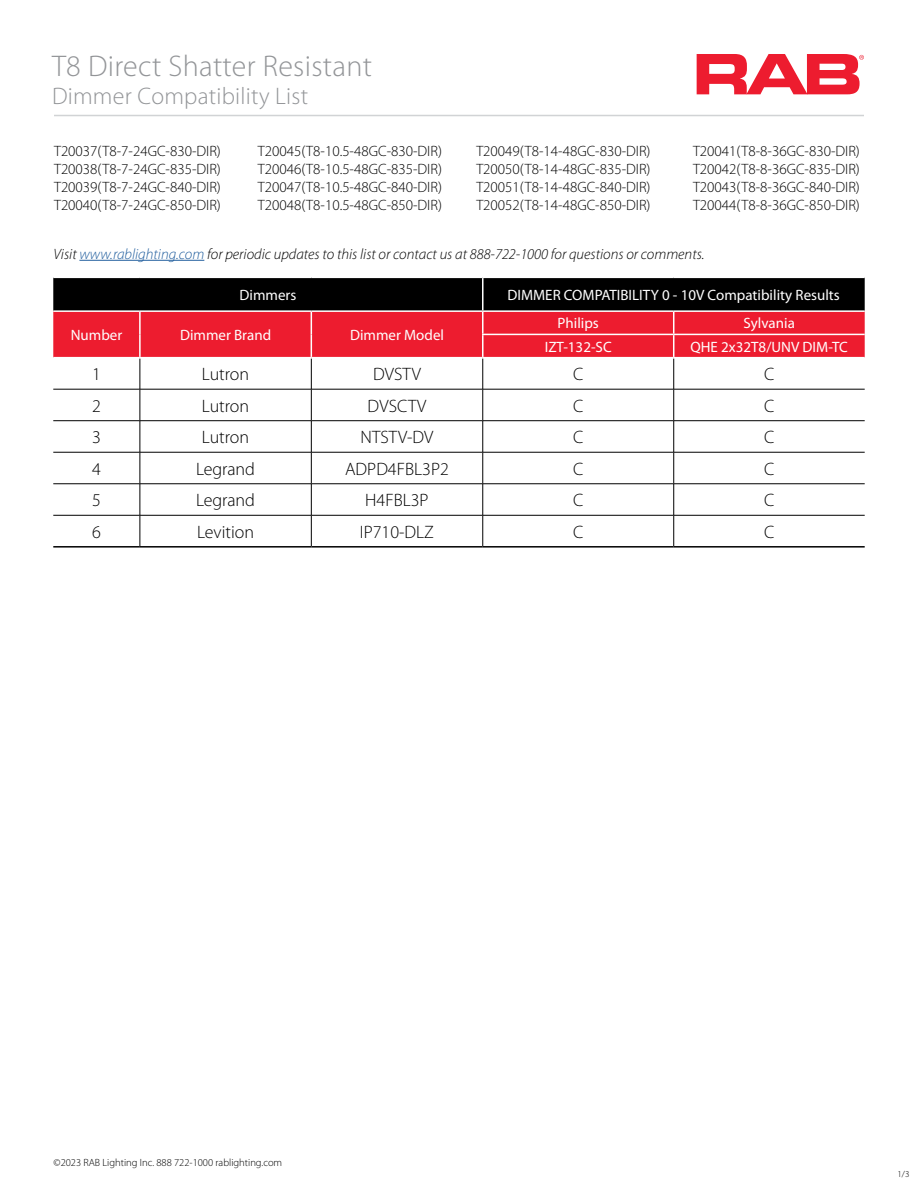
<style>
.page{position:relative;width:918px;height:1188px;background:#fff}
.page>*{position:absolute;margin:0;border:0;box-sizing:border-box;transform-origin:0 0}
.t1{font:300 30px "Myriad Pro";letter-spacing:.01em;color:#939598}
.t2{font:300 24px "Myriad Pro";letter-spacing:.01em;color:#939598}
.t3{font:300 18px "Myriad Pro";color:#000}
.t4{font:300 15px/18px "Myriad Pro";color:#000;text-align:justify}
.t5{font:15px "Myriad Pro";color:#fff}
.t6{font:italic 300 15px "Myriad Pro";color:#000}
.t7{font:300 10.5px "Myriad Pro";color:#000}
.t8{font:300 9px "Myriad Pro";color:#000}
.s1{color:#215e9e}
</style>
<div class="page">
<hr style="left:54px;top:115px;width:810px;height:1px;background:#d1d3d5">
<svg style="left:697px;top:54px;width:167px;height:40px"></svg>
<hr style="left:79px;top:260px;width:125px;height:1px;background:#215e9e">
<hr style="left:53px;top:546px;width:87px;height:2px;background:#000">
<hr style="left:140px;top:546px;width:171px;height:2px;background:#000">
<hr style="left:311px;top:546px;width:172px;height:2px;background:#000">
<hr style="left:483px;top:546px;width:191px;height:2px;background:#000">
<hr style="left:674px;top:546px;width:191px;height:2px;background:#000">
<hr style="left:140px;top:358px;width:1px;height:31px;background:#000">
<hr style="left:311px;top:358px;width:1px;height:31px;background:#000">
<hr style="left:483px;top:358px;width:1px;height:31px;background:#000">
<hr style="left:673px;top:358px;width:1px;height:31px;background:#000">
<hr style="left:53px;top:389px;width:87px;height:1px;background:#000">
<hr style="left:140px;top:389px;width:171px;height:1px;background:#000">
<hr style="left:140px;top:389px;width:1px;height:32px;background:#000">
<hr style="left:311px;top:389px;width:172px;height:1px;background:#000">
<hr style="left:311px;top:389px;width:1px;height:32px;background:#000">
<hr style="left:483px;top:389px;width:191px;height:1px;background:#000">
<hr style="left:483px;top:389px;width:1px;height:32px;background:#000">
<hr style="left:674px;top:389px;width:191px;height:1px;background:#000">
<hr style="left:673px;top:389px;width:1px;height:32px;background:#000">
<hr style="left:53px;top:420px;width:87px;height:1px;background:#000">
<hr style="left:140px;top:420px;width:171px;height:1px;background:#000">
<hr style="left:140px;top:421px;width:1px;height:31px;background:#000">
<hr style="left:311px;top:420px;width:172px;height:1px;background:#000">
<hr style="left:311px;top:421px;width:1px;height:31px;background:#000">
<hr style="left:483px;top:420px;width:191px;height:1px;background:#000">
<hr style="left:483px;top:421px;width:1px;height:31px;background:#000">
<hr style="left:674px;top:420px;width:191px;height:1px;background:#000">
<hr style="left:673px;top:421px;width:1px;height:31px;background:#000">
<hr style="left:53px;top:452px;width:87px;height:1px;background:#000">
<hr style="left:140px;top:452px;width:171px;height:1px;background:#000">
<hr style="left:140px;top:452px;width:1px;height:32px;background:#000">
<hr style="left:311px;top:452px;width:172px;height:1px;background:#000">
<hr style="left:311px;top:452px;width:1px;height:32px;background:#000">
<hr style="left:483px;top:452px;width:191px;height:1px;background:#000">
<hr style="left:483px;top:452px;width:1px;height:32px;background:#000">
<hr style="left:674px;top:452px;width:191px;height:1px;background:#000">
<hr style="left:673px;top:452px;width:1px;height:32px;background:#000">
<hr style="left:53px;top:484px;width:87px;height:1px;background:#000">
<hr style="left:140px;top:484px;width:171px;height:1px;background:#000">
<hr style="left:140px;top:484px;width:1px;height:31px;background:#000">
<hr style="left:311px;top:484px;width:172px;height:1px;background:#000">
<hr style="left:311px;top:484px;width:1px;height:31px;background:#000">
<hr style="left:483px;top:484px;width:191px;height:1px;background:#000">
<hr style="left:483px;top:484px;width:1px;height:31px;background:#000">
<hr style="left:674px;top:484px;width:191px;height:1px;background:#000">
<hr style="left:673px;top:484px;width:1px;height:31px;background:#000">
<hr style="left:53px;top:515px;width:87px;height:1px;background:#000">
<hr style="left:140px;top:515px;width:171px;height:1px;background:#000">
<hr style="left:140px;top:515px;width:1px;height:31px;background:#000">
<hr style="left:311px;top:515px;width:172px;height:1px;background:#000">
<hr style="left:311px;top:515px;width:1px;height:31px;background:#000">
<hr style="left:483px;top:515px;width:191px;height:1px;background:#000">
<hr style="left:483px;top:515px;width:1px;height:31px;background:#000">
<hr style="left:674px;top:515px;width:191px;height:1px;background:#000">
<hr style="left:673px;top:515px;width:1px;height:31px;background:#000">
<svg style="left:53px;top:277px;width:812px;height:80px;background:#8b151f"></svg>
<hr style="left:482px;top:335px;width:2px;height:22px;background:#fff">
<hr style="left:53px;top:277px;width:87px;height:1px;background:#fff">
<hr style="left:140px;top:277px;width:171px;height:1px;background:#fff">
<hr style="left:311px;top:277px;width:172px;height:1px;background:#fff">
<hr style="left:482px;top:278px;width:2px;height:32px;background:#fff">
<hr style="left:53px;top:310px;width:87px;height:2px;background:#fff">
<hr style="left:140px;top:310px;width:171px;height:2px;background:#fff">
<hr style="left:311px;top:310px;width:172px;height:2px;background:#fff">
<hr style="left:483px;top:310px;width:191px;height:2px;background:#fff">
<hr style="left:674px;top:310px;width:191px;height:2px;background:#fff">
<h1 class="t1" style="left:52px;top:49px;width:321px">T8 Direct Shatter Resistant</h1>
<h2 class="t2" style="left:52px;top:83px;width:258px">Dimmer Compatibility List</h2>
<p class="t4" style="left:54px;top:143px;width:168px">T20037(T8-7-24GC-830-DIR)<br>T20038(T8-7-24GC-835-DIR)<br>T20039(T8-7-24GC-840-DIR)<br>T20040(T8-7-24GC-850-DIR)</p>
<p class="t4" style="left:258px;top:143px;width:186px">T20045(T8-10.5-48GC-830-DIR)<br>T20046(T8-10.5-48GC-835-DIR)<br>T20047(T8-10.5-48GC-840-DIR)<br>T20048(T8-10.5-48GC-850-DIR)</p>
<p class="t4" style="left:476px;top:143px;width:176px">T20049(T8-14-48GC-830-DIR)<br>T20050(T8-14-48GC-835-DIR)<br>T20051(T8-14-48GC-840-DIR)<br>T20052(T8-14-48GC-850-DIR)</p>
<p class="t4" style="left:693px;top:143px;width:168px">T20041(T8-8-36GC-830-DIR)<br>T20042(T8-8-36GC-835-DIR)<br>T20043(T8-8-36GC-840-DIR)<br>T20044(T8-8-36GC-850-DIR)</p>
<p class="t6" style="left:54px;top:245px;width:652px">Visit <span class="s1">www.rablighting.com</span> for periodic updates to this list or contact us at 888-722-1000 for questions or comments.</p>
<p class="t5" style="left:240px;top:286px;width:58px">Dimmers</p>
<p class="t5" style="left:508px;top:286px;width:334px">DIMMER COMPATIBILITY 0 - 10V Compatibility Results</p>
<p class="t5" style="left:71px;top:326px;width:53px">Number</p>
<p class="t5" style="left:180px;top:326px;width:93px">Dimmer Brand</p>
<p class="t5" style="left:350px;top:326px;width:96px">Dimmer Model</p>
<p class="t5" style="left:558px;top:314px;width:43px">Philips</p>
<p class="t5" style="left:744px;top:314px;width:53px">Sylvania</p>
<p class="t5" style="left:545px;top:337px;width:68px">IZT-132-SC</p>
<p class="t5" style="left:690px;top:337px;width:159px">QHE 2x32T8/UNV DIM-TC</p>
<p class="t3" style="left:92px;top:364px;width:10px">1</p>
<p class="t3" style="left:202px;top:364px;width:49px">Lutron</p>
<p class="t3" style="left:373px;top:364px;width:49px">DVSTV</p>
<p class="t3" style="left:573px;top:364px;width:12px">C</p>
<p class="t3" style="left:764px;top:364px;width:12px">C</p>
<p class="t3" style="left:92px;top:396px;width:10px">2</p>
<p class="t3" style="left:202px;top:396px;width:49px">Lutron</p>
<p class="t3" style="left:368px;top:396px;width:60px">DVSCTV</p>
<p class="t3" style="left:573px;top:396px;width:12px">C</p>
<p class="t3" style="left:764px;top:396px;width:12px">C</p>
<p class="t3" style="left:92px;top:427px;width:10px">3</p>
<p class="t3" style="left:202px;top:427px;width:49px">Lutron</p>
<p class="t3" style="left:361px;top:427px;width:74px">NTSTV-DV</p>
<p class="t3" style="left:573px;top:427px;width:12px">C</p>
<p class="t3" style="left:764px;top:427px;width:12px">C</p>
<p class="t3" style="left:92px;top:459px;width:10px">4</p>
<p class="t3" style="left:196px;top:459px;width:61px">Legrand</p>
<p class="t3" style="left:345px;top:459px;width:105px">ADPD4FBL3P2</p>
<p class="t3" style="left:573px;top:459px;width:12px">C</p>
<p class="t3" style="left:764px;top:459px;width:12px">C</p>
<p class="t3" style="left:92px;top:490px;width:10px">5</p>
<p class="t3" style="left:196px;top:490px;width:61px">Legrand</p>
<p class="t3" style="left:365px;top:490px;width:65px">H4FBL3P</p>
<p class="t3" style="left:573px;top:490px;width:12px">C</p>
<p class="t3" style="left:764px;top:490px;width:12px">C</p>
<p class="t3" style="left:92px;top:522px;width:10px">6</p>
<p class="t3" style="left:197px;top:522px;width:59px">Levition</p>
<p class="t3" style="left:360px;top:522px;width:75px">IP710-DLZ</p>
<p class="t3" style="left:573px;top:522px;width:12px">C</p>
<p class="t3" style="left:764px;top:522px;width:12px">C</p>
<p class="t7" style="left:54px;top:1157px;width:230px">©2023 RAB Lighting Inc. 888 722-1000 rablighting.com</p>
<p class="t8" style="left:898px;top:1169px;width:13px">1/3</p>
</div>
